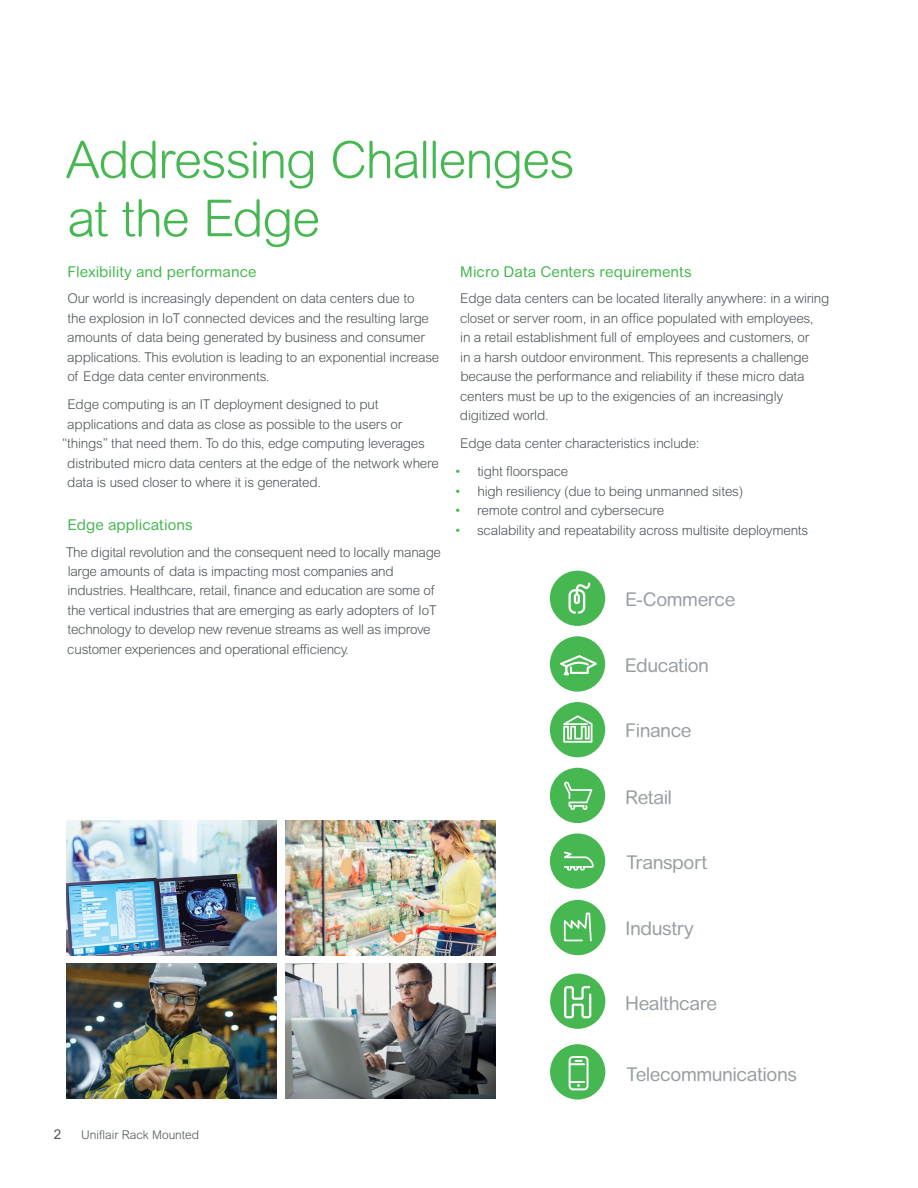
<style>
.page{position:relative;width:918px;height:1188px;background:#fff}
.page>*{position:absolute;margin:0;border:0;box-sizing:border-box;transform-origin:0 0}
.t1{font:300 51px/58.5px "Arial Rounded MT Pro";letter-spacing:-.025em;color:#46b751}
.t2{font:19.05px "Arial Rounded MT Pro";letter-spacing:-.025em;color:#979fa4}
.t3{font:18.9px "Arial Rounded MT Pro";letter-spacing:-.02em;color:#979fa4}
.t4{font:15px "Arial Rounded MT Pro";letter-spacing:.005em;color:#46b751}
.t5{font:300 13.5px/19.5px "Arial Rounded MT Std";letter-spacing:-.015em;color:#4d555b}
.t6{font:13.5px "Arial";color:#4d555b}
.t7{font:300 12px "Arial Rounded MT Std";color:#4d555b}
.s1{color:#46b751}
</style>
<div class="page">
<svg style="left:549px;top:622px;width:57px;height:70px;fill:#4cb957"></svg>
<svg style="left:549px;top:702px;width:57px;height:53px;fill:#46b751"></svg>
<svg style="left:549px;top:767px;width:57px;height:56px;fill:#46b751"></svg>
<svg style="left:549px;top:833px;width:57px;height:56px;fill:#46b751"></svg>
<svg style="left:550px;top:900px;width:56px;height:54px;fill:#46b751"></svg>
<svg style="left:550px;top:973px;width:56px;height:56px;fill:#46b751"></svg>
<svg style="left:550px;top:1044px;width:56px;height:56px;fill:#46b751"></svg>
<div style="left:550px;top:571px;width:55px;height:55px;background:#46b751;border-radius:50%"></div>
<svg style="left:568px;top:582px;width:22px;height:32px"></svg>
<img style="left:67px;top:821px;width:210px;height:135px">
<img style="left:285px;top:820px;width:210px;height:136px">
<img style="left:67px;top:964px;width:210px;height:135px">
<img style="left:286px;top:964px;width:209px;height:135px">
<h1 class="t1" style="left:66px;top:133px;width:510px">Addressing Challenges at the Edge</h1>
<p class="t4" style="left:68px;top:263px;width:191px">Flexibility and performance</p>
<p class="t5" style="left:67px;top:289px;width:374px">Our world is increasingly dependent on data centers due to<br>the explosion in IoT connected devices and the resulting large amounts of data being generated by business and consumer applications. This evolution is leading to an exponential increase of Edge data center environments.</p>
<p class="t5" style="left:68px;top:395px;width:312px">Edge computing is an IT deployment designed to put</p>
<p class="t5" style="left:67px;top:414px;width:337px">applications and data as close as possible to the users or</p>
<p class="t5" style="left:62px;top:434px;width:364px">“things” that need them. To do this, edge computing leverages</p>
<p class="t5" style="left:67px;top:453px;width:373px">distributed micro data centers at the edge of the network where</p>
<p class="t5" style="left:67px;top:473px;width:255px">data is used closer to where it is generated.</p>
<p class="t4" style="left:67px;top:516px;width:127px">Edge applications</p>
<p class="t5" style="left:66px;top:542px;width:376px">The digital revolution and the consequent need to locally manage large amounts of data is impacting most companies and industries. Healthcare, retail, finance and education are some of the vertical industries that are emerging as early adopters of IoT technology to develop new revenue streams as well as improve customer experiences and operational efficiency.</p>
<p class="t4" style="left:460px;top:263px;width:233px">Micro Data Centers requirements</p>
<p class="t5" style="left:460px;top:289px;width:371px">Edge data centers can be located literally anywhere: in a wiring closet or server room, in an office populated with employees,<br>in a retail establishment full of employees and customers, or<br>in a harsh outdoor environment. This represents a challenge because the performance and reliability if these micro data centers must be up to the exigencies of an increasingly digitized world.</p>
<p class="t5" style="left:460px;top:434px;width:241px">Edge data center characteristics include:</p>
<p class="t5" style="left:456px;top:462px;width:114px"><span class="s1">•</span> tight floorspace</p>
<p class="t5" style="left:456px;top:481px;width:289px"><span class="s1">•</span> high resiliency (due to being unmanned sites)</p>
<p class="t5" style="left:456px;top:501px;width:210px"><span class="s1">•</span> remote control and cybersecure</p>
<p class="t5" style="left:456px;top:520px;width:354px"><span class="s1">•</span> scalability and repeatability across multisite deployments</p>
<h3 class="t3" style="left:625px;top:589px;width:112px">E-Commerce</h3>
<h2 class="t2" style="left:625px;top:654px;width:86px">Education</h2>
<h2 class="t2" style="left:625px;top:719px;width:68px">Finance</h2>
<h2 class="t2" style="left:625px;top:786px;width:48px">Retail</h2>
<h2 class="t2" style="left:627px;top:851px;width:82px">Transport</h2>
<h2 class="t2" style="left:625px;top:917px;width:70px">Industry</h2>
<h2 class="t2" style="left:625px;top:993px;width:93px">Healthcare</h2>
<p class="t6" style="left:54px;top:1125px;width:9px">2</p>
<p class="t7" style="left:81px;top:1128px;width:120px">Uniflair Rack Mounted</p>
<h2 class="t2" style="left:627px;top:1063px;width:172px">Telecommunications</h2>
</div>
